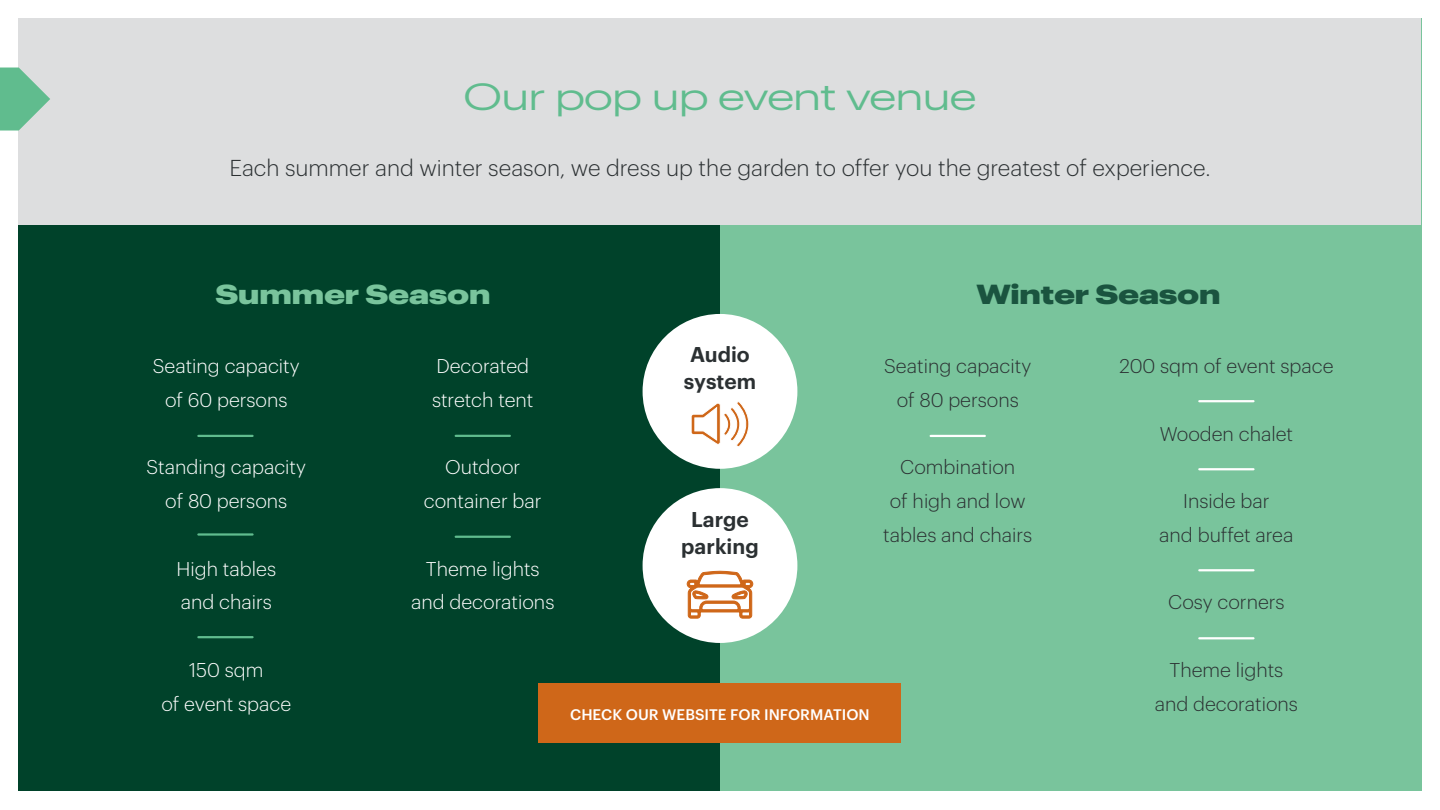
<style>
.page{position:relative;width:1440px;height:810px;background:#fff}
.page>*{position:absolute;margin:0;border:0;box-sizing:border-box;transform-origin:0 0}
.t1{font:37.05px "Graphik Wide Trial";color:#60bc8e}
.t2{font:900 27px "Graphik Wide Trial";color:#79c49c}
.t3{font:900 27px "Graphik Wide Trial";color:#1a543f}
.t4{font:300 22.5px "Graphik Trial";color:#2b3032}
.t5{font:600 20.92px "Graphik Trial";color:#2b3032}
.t6{font:300 19.5px "Graphik Trial";color:#fff}
.t7{font:300 19.5px "Graphik Trial";color:#2b3032}
.t8{font:500 15px "Graphik Trial";color:#fff}
</style>
<div class="page">
<div style="left:19px;top:19px;width:701px;height:772px;background:#00422a"></div>
<div style="left:720px;top:19px;width:701px;height:772px;background:#79c49c"></div>
<div style="left:643px;top:314px;width:154px;height:155px;background:#fff;border-radius:50%"></div>
<div style="left:643px;top:488px;width:154px;height:155px;background:#fff;border-radius:50%"></div>
<svg style="left:687px;top:571px;width:66px;height:48px"></svg>
<svg style="left:691px;top:402px;width:58px;height:45px"></svg>
<hr style="left:198px;top:435px;width:55px;height:2px;background:#60bc8e">
<hr style="left:456px;top:435px;width:54px;height:2px;background:#60bc8e">
<hr style="left:931px;top:435px;width:54px;height:2px;background:#fff">
<hr style="left:1199px;top:400px;width:54px;height:2px;background:#fff">
<hr style="left:1199px;top:468px;width:54px;height:2px;background:#fff">
<hr style="left:1199px;top:569px;width:54px;height:2px;background:#fff">
<hr style="left:1199px;top:637px;width:54px;height:2px;background:#fff">
<hr style="left:456px;top:536px;width:54px;height:2px;background:#60bc8e">
<hr style="left:198px;top:533px;width:55px;height:3px;background:#60bc8e">
<hr style="left:198px;top:636px;width:55px;height:2px;background:#60bc8e">
<div style="left:19px;top:19px;width:1402px;height:206px;background:#dddedf"></div>
<svg style="left:0;top:68px;width:50px;height:63px"></svg>
<div style="left:539px;top:683px;width:362px;height:59px;background:#cf6719"></div>
<p class="t1" style="left:464px;top:82px;width:514px">Our pop up event venue</p>
<p class="t4" style="left:229px;top:158px;width:983px">Each summer and winter season, we dress up the garden to offer you the greatest of experience.</p>
<p class="t2" style="left:215px;top:283px;width:277px">Summer Season</p>
<p class="t3" style="left:976px;top:283px;width:246px">Winter Season</p>
<p class="t6" style="left:153px;top:358px;width:149px">Seating capacity</p>
<p class="t6" style="left:165px;top:392px;width:124px">of 60 persons</p>
<p class="t6" style="left:147px;top:459px;width:161px">Standing capacity</p>
<p class="t6" style="left:165px;top:493px;width:124px">of 80 persons</p>
<p class="t6" style="left:176px;top:560px;width:101px">High tables</p>
<p class="t6" style="left:181px;top:594px;width:92px">and chairs</p>
<p class="t6" style="left:189px;top:662px;width:76px">150 sqm</p>
<p class="t6" style="left:161px;top:695px;width:131px">of event space</p>
<p class="t6" style="left:436px;top:358px;width:94px">Decorated</p>
<p class="t6" style="left:432px;top:392px;width:103px">stretch tent</p>
<p class="t6" style="left:445px;top:459px;width:77px">Outdoor</p>
<p class="t6" style="left:424px;top:493px;width:119px">container bar</p>
<p class="t6" style="left:426px;top:560px;width:115px">Theme lights</p>
<p class="t6" style="left:411px;top:594px;width:145px">and decorations</p>
<p class="t5" style="left:690px;top:346px;width:61px">Audio</p>
<p class="t5" style="left:684px;top:373px;width:74px">system</p>
<p class="t5" style="left:691px;top:511px;width:59px">Large</p>
<p class="t5" style="left:681px;top:538px;width:79px">parking</p>
<p class="t7" style="left:884px;top:358px;width:149px">Seating capacity</p>
<p class="t7" style="left:897px;top:392px;width:124px">of 80 persons</p>
<p class="t7" style="left:900px;top:459px;width:117px">Combination</p>
<p class="t7" style="left:890px;top:493px;width:137px">of high and low</p>
<p class="t7" style="left:883px;top:527px;width:150px">tables and chairs</p>
<p class="t8" style="left:570px;top:708px;width:301px">CHECK OUR WEBSITE FOR INFORMATION</p>
<p class="t7" style="left:1119px;top:358px;width:216px">200 sqm of event space</p>
<p class="t7" style="left:1160px;top:425px;width:135px">Wooden chalet</p>
<p class="t7" style="left:1183px;top:493px;width:88px">Inside bar</p>
<p class="t7" style="left:1159px;top:527px;width:136px">and buffet area</p>
<p class="t7" style="left:1168px;top:594px;width:118px">Cosy corners</p>
<p class="t7" style="left:1169px;top:662px;width:115px">Theme lights</p>
<p class="t7" style="left:1155px;top:695px;width:145px">and decorations</p>
</div>
